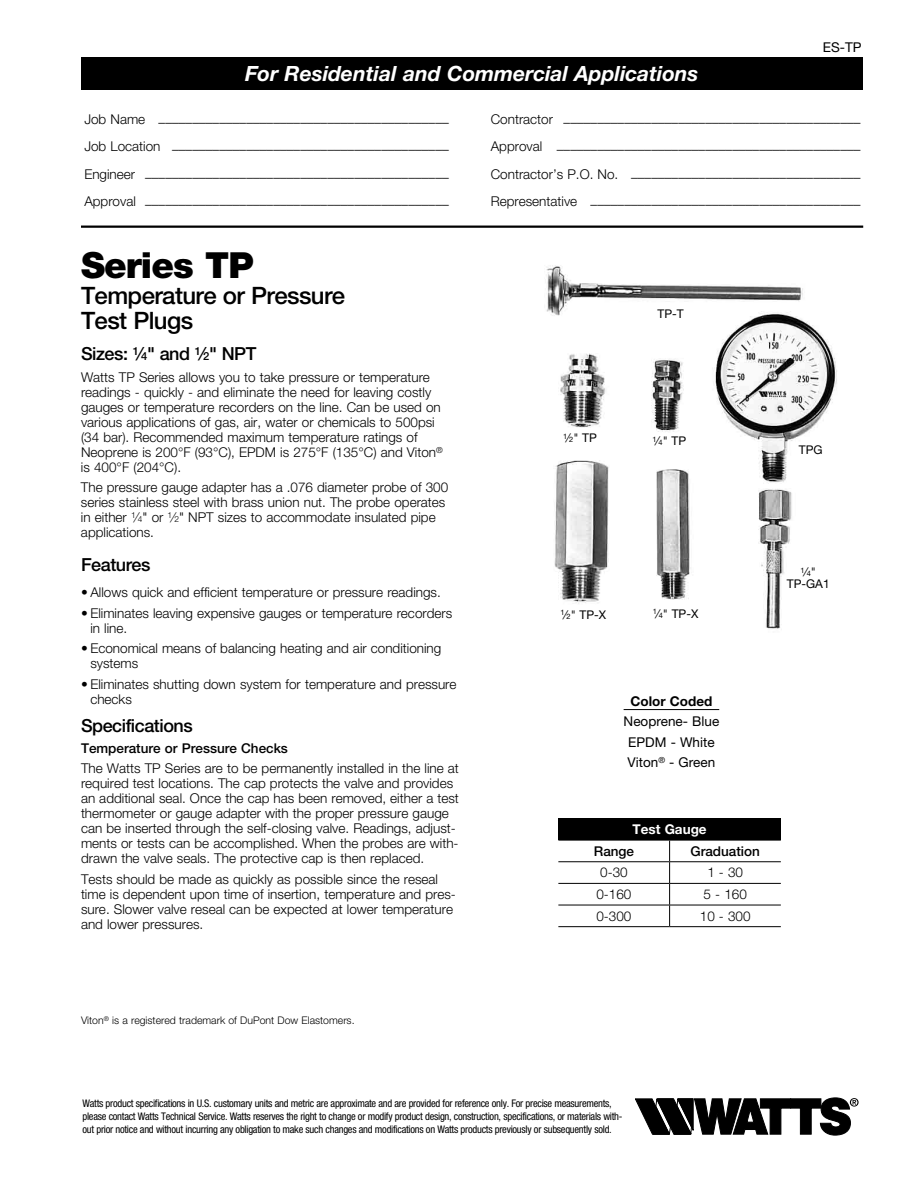
<style>
.page{position:relative;width:918px;height:1188px;background:#fff}
.page>*{position:absolute;margin:0;border:0;box-sizing:border-box;transform-origin:0 0}
.t1{font:900 36px "Helvetica Neue LT Std";letter-spacing:-.025em;color:#000}
.t2{font:500 24px/25.5px "Helvetica Neue LT Std";letter-spacing:-.025em;color:#000}
.t3{font:italic 700 21px "Helvetica Neue LT Std";color:#fff}
.t4{font:500 18px "Helvetica Neue LT Std";letter-spacing:-.025em;color:#000}
.t5{font:300 13.5px/15px "Helvetica Neue LT Std";color:#000}
.t6{font:500 13.5px "Helvetica Neue LT Std";color:#000}
.t7{font:13.5px/20.5px "Helvetica Neue LT Std";color:#000}
.t8{font:700 13.5px "Helvetica Neue LT Std";color:#000}
.t9{font:700 13.5px "Helvetica Neue LT Std";color:#fff}
.t10{font:12px "Helvetica Neue LT Std";color:#000}
.t11{font:condensed 10.5px/13.2px "Helvetica Neue LT Std";letter-spacing:-.025em;color:#000}
.t12{font:300 10.5px "Helvetica Neue LT Std";color:#000}
.t13{font:7.5px "Helvetica Neue LT Std";color:#000}
.s1{font-size:11.1px}
.s2{font-size:8.4px}
.s3{font-size:7.5px}
.s4{font-size:12px}
</style>
<div class="page">
<img style="left:546px;top:265px;width:291px;height:364px">
<hr style="left:624px;top:709px;width:95px;height:1px;background:#000">
<div style="left:558px;top:818px;width:223px;height:22px;background:#000"></div>
<hr style="left:558px;top:840px;width:112px;height:1px;background:#000">
<hr style="left:670px;top:840px;width:111px;height:1px;background:#000">
<hr style="left:558px;top:861px;width:112px;height:1px;background:#000">
<hr style="left:670px;top:861px;width:111px;height:1px;background:#000">
<hr style="left:558px;top:883px;width:112px;height:1px;background:#000">
<hr style="left:670px;top:883px;width:111px;height:1px;background:#000">
<hr style="left:558px;top:905px;width:112px;height:1px;background:#000">
<hr style="left:670px;top:905px;width:111px;height:1px;background:#000">
<svg style="left:669px;top:840px;width:1px;height:86px"></svg>
<hr style="left:558px;top:926px;width:112px;height:1px;background:#000">
<hr style="left:670px;top:926px;width:111px;height:1px;background:#000">
<div style="left:81px;top:57px;width:782px;height:32px;background:#000"></div>
<hr style="left:81px;top:226px;width:782px;height:2px;background:#000">
<svg style="left:635px;top:1097px;width:224px;height:39px"></svg>
<h3 class="t3" style="left:245px;top:60px;width:455px">For Residential and Commercial Applications</h3>
<p class="t7" style="left:823px;top:37px;width:40px">ES-TP</p>
<p class="t5" style="left:84px;top:115px;width:366px">Job Name –––––––––––––––––––––––––––––––––––––––––––</p>
<p class="t5" style="left:491px;top:115px;width:371px">Contractor ––––––––––––––––––––––––––––––––––––––––––––</p>
<p class="t5" style="left:84px;top:142px;width:366px">Job Location –––––––––––––––––––––––––––––––––––––––––</p>
<p class="t5" style="left:491px;top:142px;width:371px">Approval –––––––––––––––––––––––––––––––––––––––––––––</p>
<p class="t5" style="left:84px;top:169px;width:366px">Engineer –––––––––––––––––––––––––––––––––––––––––––––</p>
<p class="t5" style="left:491px;top:169px;width:371px">Contractor’s P.O. No. ––––––––––––––––––––––––––––––––––</p>
<p class="t5" style="left:84px;top:196px;width:366px">Approval –––––––––––––––––––––––––––––––––––––––––––––</p>
<p class="t5" style="left:491px;top:196px;width:371px">Representative ––––––––––––––––––––––––––––––––––––––––</p>
<h1 class="t1" style="left:81px;top:244px;width:174px">Series TP</h1>
<h2 class="t2" style="left:81px;top:282px;width:266px">Temperature or Pressure<br>Test Plugs</h2>
<h3 class="t4" style="left:81px;top:343px;width:177px">Sizes: <sup>1</sup>⁄<span class="s1">4</span>" and <sup>1</sup>⁄<span class="s1">2</span>" NPT</h3>
<p class="t5" style="left:81px;top:369px;width:363px">Watts TP Series allows you to take pressure or temperature readings - quickly - and eliminate the need for leaving costly gauges or temperature recorders on the line. Can be used on various applications of gas, air, water or chemicals to 500psi (34 bar). Recommended maximum temperature ratings of Neoprene is 200°F (93°C), EPDM is 275°F (135°C) and Viton<sup>® </sup>is 400°F (204°C).</p>
<p class="t5" style="left:81px;top:480px;width:369px">The pressure gauge adapter has a .076 diameter probe of 300 series stainless steel with brass union nut. The probe operates in either <sup>1</sup>⁄<span class="s2">4</span>" or <sup>1</sup>⁄<span class="s2">2</span>" NPT sizes to accommodate insulated pipe applications.</p>
<h3 class="t4" style="left:81px;top:554px;width:71px">Features</h3>
<p class="t5" style="left:81px;top:585px;width:361px">• Allows quick and efficient temperature or pressure readings.</p>
<p class="t5" style="left:90px;top:605px;width:363px;text-indent:-9px">• Eliminates leaving expensive gauges or temperature recorders in line.</p>
<p class="t5" style="left:90px;top:641px;width:352px;text-indent:-9px">• Economical means of balancing heating and air conditioning systems</p>
<p class="t5" style="left:90px;top:676px;width:368px;text-indent:-9px">• Eliminates shutting down system for temperature and pressure checks</p>
<h3 class="t4" style="left:81px;top:715px;width:113px">Specifications</h3>
<p class="t6" style="left:81px;top:740px;width:208px">Temperature or Pressure Checks</p>
<p class="t5" style="left:81px;top:761px;width:379px">The Watts TP Series are to be permanently installed in the line at required test locations. The cap protects the valve and provides an additional seal. Once the cap has been removed, either a test thermometer or gauge adapter with the proper pressure gauge can be inserted through the self-closing valve. Readings, adjust&shy;ments or tests can be accomplished. When the probes are with&shy;drawn the valve seals. The protective cap is then replaced.</p>
<p class="t5" style="left:81px;top:871px;width:376px">Tests should be made as quickly as possible since the reseal time is dependent upon time of insertion, temperature and pres&shy;sure. Slower valve reseal can be expected at lower temperature and lower pressures.</p>
<p class="t10" style="left:658px;top:306px;width:28px">TP-T</p>
<p class="t10" style="left:563px;top:431px;width:35px"><sup>1</sup>⁄<span class="s3">2</span>" TP</p>
<p class="t10" style="left:652px;top:434px;width:35px"><sup>1</sup>⁄<span class="s3">4</span>" TP</p>
<p class="t10" style="left:799px;top:442px;width:25px">TPG</p>
<p class="t10" style="left:560px;top:607px;width:47px"><sup>1</sup>⁄<span class="s3">2</span>" TP-X</p>
<p class="t10" style="left:653px;top:607px;width:47px"><sup>1</sup>⁄<span class="s3">4</span>" TP-X</p>
<p class="t13" style="left:801px;top:567px;width:17px">1<span class="s4">⁄</span>4<span class="s4">"</span></p>
<p class="t10" style="left:787px;top:577px;width:44px">TP-GA1</p>
<p class="t8" style="left:631px;top:692px;width:83px">Color Coded</p>
<p class="t7" style="left:624px;top:711px;width:97px">Neoprene- Blue<br>EPDM - White<br>Viton<sup>®</sup> - Green</p>
<p class="t9" style="left:633px;top:821px;width:76px">Test Gauge</p>
<p class="t6" style="left:594px;top:843px;width:42px">Range</p>
<p class="t6" style="left:690px;top:843px;width:71px">Graduation</p>
<p class="t5" style="left:600px;top:865px;width:29px">0-30</p>
<p class="t5" style="left:707px;top:865px;width:37px">1 - 30</p>
<p class="t5" style="left:596px;top:886px;width:37px">0-160</p>
<p class="t5" style="left:704px;top:886px;width:45px">5 - 160</p>
<p class="t5" style="left:596px;top:908px;width:37px">0-300</p>
<p class="t5" style="left:700px;top:908px;width:52px">10 - 300</p>
<p class="t12" style="left:81px;top:1014px;width:275px">Viton<sup>®</sup> is a registered trademark of DuPont Dow Elastomers.</p>
<p class="t11" style="left:82px;top:1096px;width:542px">Watts product specifications in U.S. customary units and metric are approximate and are provided for reference only. For precise measurements, please contact Watts Technical Service. Watts reserves the right to change or modify product design, construction, specifications, or materials with&shy;out prior notice and without incurring any obligation to make such changes and modifications on Watts products previously or subsequently sold.</p>
</div>
